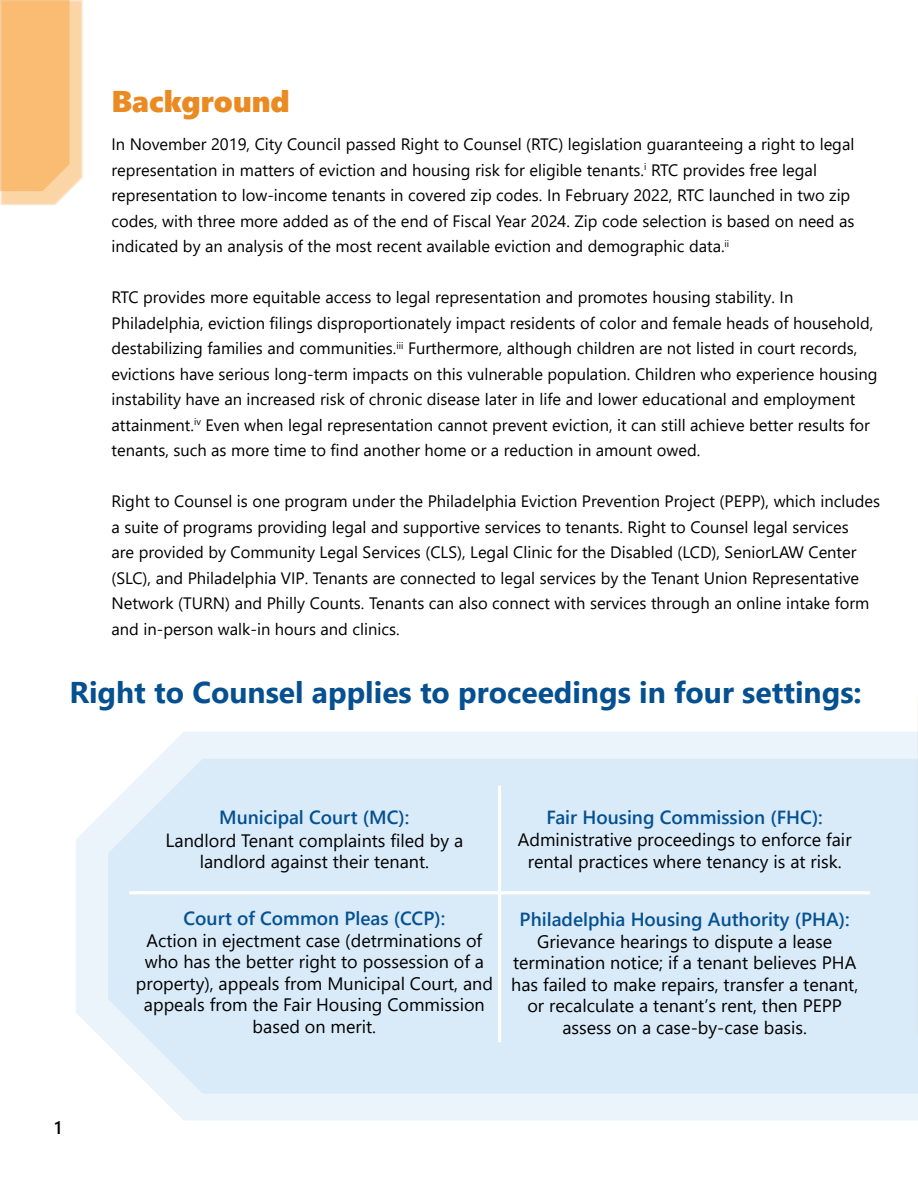
<style>
.page{position:relative;width:918px;height:1188px;background:#fff}
.page>*{position:absolute;margin:0;border:0;box-sizing:border-box;transform-origin:0 0}
.t1{font:700 30px "Segoe UI";color:#055090}
.t2{font:30px "Segoe UI Black";color:#ea8a23}
.t3{font:600 19.05px "Segoe UI";color:#055090}
.t4{font:18px/21.6px "Segoe UI";color:#000;text-align:center}
.t5{font:600 18px "Segoe UI";color:#000}
.t6{font:16.5px/25.5px "Segoe UI";color:#000}
.s1{font-size:19.05px}
</style>
<div class="page">
<svg style="left:76px;top:732px;width:842px;height:389px;fill:#ebf4fb"></svg>
<div style="left:108px;top:759px;width:810px;height:335px;background:#d9ebf9"></div>
<hr style="left:498px;top:786px;width:3px;height:105px;background:#fff">
<hr style="left:129px;top:891px;width:371px;height:3px;background:#fff">
<hr style="left:500px;top:891px;width:370px;height:3px;background:#fff">
<hr style="left:498px;top:894px;width:3px;height:148px;background:#fff">
<svg style="left:0;top:0;width:83px;height:205px;background:#fac382"></svg>
<svg style="left:917px;top:697px;width:1px;height:337px"></svg>
<h1 class="t2" style="left:111px;top:79px;width:180px">Background</h1>
<p class="t6" style="left:111px;top:130px;width:745px">In November 2019, City Council passed Right to Counsel (RTC) legislation guaranteeing a right to legal representation in matters of eviction and housing risk for eligible tenants.<sup>i</sup> RTC provides free legal representation to low-income tenants in covered zip codes. In February 2022, RTC launched in two zip codes, with three more added as of the end of Fiscal Year 2024. Zip code selection is based on need as indicated by an analysis of the most recent available eviction and demographic data.<sup>ii</sup></p>
<p class="t6" style="left:111px;top:283px;width:767px">RTC provides more equitable access to legal representation and promotes housing stability. In Philadelphia, eviction filings disproportionately impact residents of color and female heads of household, destabilizing families and communities.<sup>iii</sup> Furthermore, although children are not listed in court records, evictions have serious long-term impacts on this vulnerable population. Children who experience housing instability have an increased risk of chronic disease later in life and lower educational and employment attainment.<sup>iv</sup> Even when legal representation cannot prevent eviction, it can still achieve better results for tenants, such as more time to find another home or a reduction in amount owed.</p>
<p class="t6" style="left:111px;top:487px;width:770px">Right to Counsel is one program under the Philadelphia Eviction Prevention Project (PEPP), which includes a suite of programs providing legal and supportive services to tenants. Right to Counsel legal services<br>are provided by Community Legal Services (CLS), Legal Clinic for the Disabled (LCD), SeniorLAW Center (SLC), and Philadelphia VIP. Tenants are connected to legal services by the Tenant Union Representative Network (TURN) and Philly Counts. Tenants can also connect with services through an online intake form and in-person walk-in hours and clinics.</p>
<h1 class="t1" style="left:70px;top:664px;width:794px">Right to Counsel applies to proceedings in four settings:</h1>
<p class="t5" style="left:55px;top:1110px;width:9px">1</p>
<p class="t3" style="left:219px;top:799px;width:192px">Municipal Court (MC):</p>
<p class="t4" style="left:166px;top:828px;width:299px"><span class="s1">L</span>andlord Tenant complaints filed by a landlord against their tenant.</p>
<p class="t3" style="left:183px;top:900px;width:263px">Court of Common Pleas (CCP):</p>
<p class="t4" style="left:136px;top:928px;width:359px">Action in ejectment case (detrminations of who has the better right to possession of a property), appeals from Municipal Court, and appeals from the Fair Housing Commission based on merit.</p>
<p class="t3" style="left:546px;top:800px;width:278px">Fair Housing Commission (FHC):</p>
<p class="t4" style="left:518px;top:827px;width:335px">Administrative proceedings to enforce fair rental practices where tenancy is at risk.</p>
<p class="t3" style="left:520px;top:901px;width:332px">Philadelphia Housing Authority (PHA):</p>
<p class="t4" style="left:511px;top:929px;width:349px">Grievance hearings to dispute a lease termination notice; if a tenant believes PHA has failed to make repairs, transfer a tenant, or recalculate a tenant’s rent, then PEPP assess on a case-by-case basis.</p>
</div>
